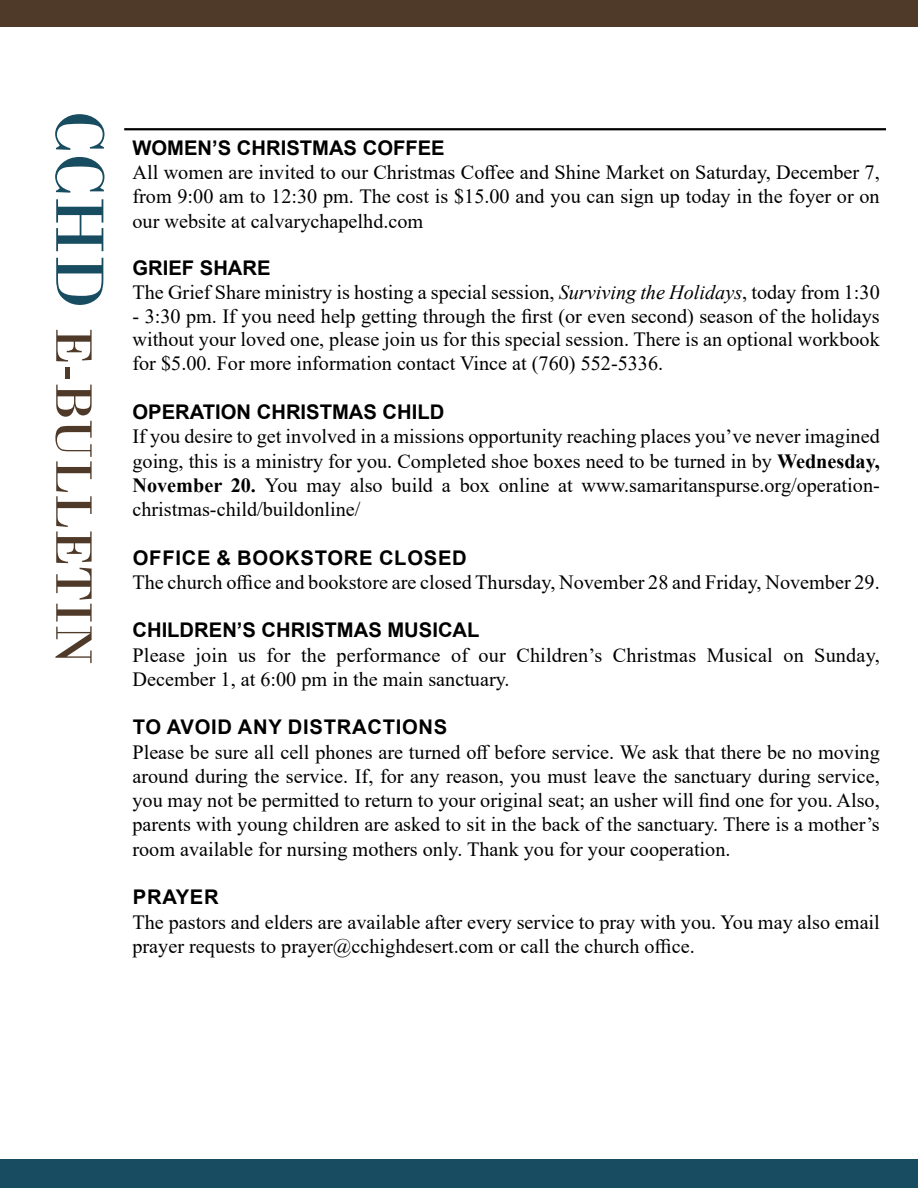
<style>
.page{position:relative;width:918px;height:1188px;background:#fff}
.page>*{position:absolute;margin:0;border:0;box-sizing:border-box;transform-origin:0 0}
.t1{font:54px "Bodoni";color:#4f3a29}
.t2{font:20.25px/24.3px "Times New Roman";color:#000;text-align:justify}
.t3{font:700 20.25px "Arial";color:#000}
.t4{font:700 20.25px "Arial";letter-spacing:.035em;color:#000}
.s1{font-size:72px;color:#184c61}
.s2{font-style:italic}
.s3{font-weight:700}
</style>
<div class="page">
<div style="left:0;top:0;width:918px;height:27px;background:#4f3a29"></div>
<div style="left:0;top:1160px;width:918px;height:28px;background:#184c61"></div>
<hr style="left:124px;top:128px;width:761px;height:2px;background:#000">
<h1 class="t1" style="left:106px;top:110px;width:556px;rotate:90deg"><span class="s1">CCHD</span> E-BULLETIN</h1>
<p class="t3" style="left:132px;top:133px;width:314px">WOMEN’S CHRISTMAS COFFEE</p>
<p class="t2" style="left:132px;top:159px;width:749px">All women are invited to our Christmas Coffee and Shine Market on Saturday, December 7, from 9:00 am to 12:30 pm. The cost is $15.00 and you can sign up today in the foyer or on our website at calvarychapelhd.com</p>
<p class="t3" style="left:132px;top:254px;width:140px">GRIEF SHARE</p>
<p class="t2" style="left:132px;top:279px;width:749px">The Grief Share ministry is hosting a special session, <span class="s2">Surviving the Holidays</span>, today from 1:30</p>
<p class="t2" style="left:132px;top:303px;width:749px">- 3:30 pm. If you need help getting through the first (or even second) season of the holidays without your loved one, please join us for this special session. There is an optional workbook for $5.00. For more information contact Vince at (760) 552-5336.</p>
<p class="t3" style="left:132px;top:398px;width:313px">OPERATION CHRISTMAS CHILD</p>
<p class="t2" style="left:132px;top:424px;width:749px">If you desire to get involved in a missions opportunity reaching places you’ve never imagined going, this is a ministry for you. Completed shoe boxes need to be turned in by <span class="s3">Wednesday, November 20.</span> You may also build a box online at www.samaritanspurse.org/operation&shy;christmas-child/buildonline/</p>
<p class="t4" style="left:133px;top:543px;width:335px">OFFICE &amp; BOOKSTORE CLOSED</p>
<p class="t2" style="left:132px;top:569px;width:749px">The church office and bookstore are closed Thursday, November 28 and Friday, November 29.</p>
<p class="t3" style="left:132px;top:616px;width:349px">CHILDREN’S CHRISTMAS MUSICAL</p>
<p class="t2" style="left:132px;top:642px;width:749px">Please join us for the performance of our Children’s Christmas Musical on Sunday,<br>December 1, at 6:00 pm in the main sanctuary.</p>
<p class="t4" style="left:133px;top:713px;width:316px">TO AVOID ANY DISTRACTIONS</p>
<p class="t2" style="left:132px;top:739px;width:749px">Please be sure all cell phones are turned off before service. We ask that there be no moving around during the service. If, for any reason, you must leave the sanctuary during service, you may not be permitted to return to your original seat; an usher will find one for you. Also, parents with young children are asked to sit in the back of the sanctuary. There is a mother’s room available for nursing mothers only. Thank you for your cooperation.</p>
<p class="t3" style="left:133px;top:883px;width:87px">PRAYER</p>
<p class="t2" style="left:132px;top:909px;width:749px">The pastors and elders are available after every service to pray with you. You may also email prayer requests to prayer@cchighdesert.com or call the church office.</p>
</div>
